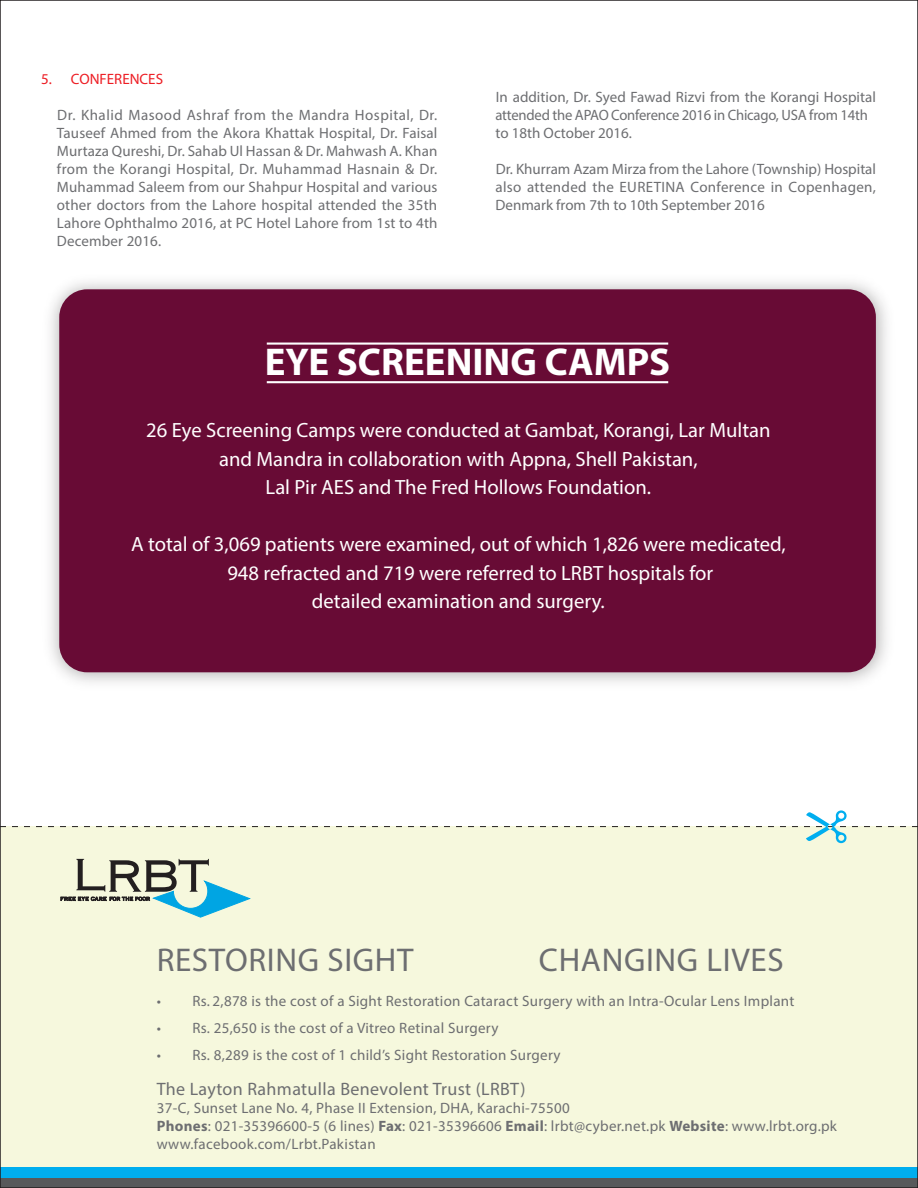
<style>
.page{position:relative;width:918px;height:1188px;background:#fff}
.page>*{position:absolute;margin:0;border:0;box-sizing:border-box;transform-origin:0 0}
.t1{font:700 38.85px "Myriad Pro";color:#fff}
.t2{font:33px "Myriad Pro";letter-spacing:.02em;color:#6d6e71}
.t3{font:20.7px/28.5px "Myriad Pro";color:#fff;text-align:center}
.t4{font:18px "Myriad Pro";letter-spacing:.02em;color:#6d6e71}
.t5{font:15px/18px "Myriad Pro";letter-spacing:.02em;color:#6d6e71;text-align:justify}
.t6{font:15px/18px "Myriad Pro";letter-spacing:-.005em;color:#6d6e71}
.t7{font:15px "Myriad Pro";color:#ed1d24}
.s1{font-weight:700}
</style>
<div class="page">
<div style="left:0;top:827px;width:918px;height:361px;background:#f6f8dd"></div>
<div style="left:0;top:1178px;width:918px;height:10px;background:#58595b"></div>
<div style="left:0;top:1168px;width:918px;height:10px;background:#00aeef"></div>
<svg style="left:3px;top:810px;width:912px;height:33px"></svg>
<svg style="left:60px;top:859px;width:191px;height:59px"></svg>
<img style="left:50px;top:282px;width:837px;height:401px">
<div style="left:59px;top:289px;width:817px;height:383px;background:#680b35;border-radius:28px"></div>
<hr style="left:267px;top:381px;width:401px;height:2px;background:#fff">
<hr style="left:267px;top:343px;width:401px;height:2px;background:#fff">
<p class="t7" style="left:41px;top:69px;width:123px">5. CONFERENCES</p>
<p class="t5" style="left:57px;top:105px;width:382px">Dr. Khalid Masood Ashraf from the Mandra Hospital, Dr.<br>Tauseef Ahmed from the Akora Khattak Hospital, Dr. Faisal Murtaza Qureshi, Dr. Sahab Ul Hassan &amp; Dr. Mahwash A. Khan from the Korangi Hospital, Dr. Muhammad Hasnain &amp; Dr.<br>Muhammad Saleem from our Shahpur Hospital and various other doctors from the Lahore hospital attended the 35th Lahore Ophthalmo 2016, at PC Hotel Lahore from 1st to 4th December 2016.</p>
<p class="t6" style="left:495px;top:87px;width:382px">In addition, Dr. Syed Fawad Rizvi from the Korangi Hospital attended the APAO Conference 2016 in Chicago, USA from 14th to 18th October 2016.</p>
<p class="t5" style="left:495px;top:159px;width:382px">Dr. Khurram Azam Mirza from the Lahore (Township) Hospital also attended the EURETINA Conference in Copenhagen, Denmark from 7th to 10th September 2016</p>
<h1 class="t1" style="left:265px;top:337px;width:407px">EYE SCREENING CAMPS</h1>
<h3 class="t3" style="left:146px;top:416px;width:626px">26 Eye Screening Camps were conducted at Gambat, Korangi, Lar Multan and Mandra in collaboration with Appna, Shell Pakistan,<br>Lal Pir AES and The Fred Hollows Foundation.</h3>
<h3 class="t3" style="left:131px;top:530px;width:656px">A total of 3,069 patients were examined, out of which 1,826 were medicated,</h3>
<h3 class="t3" style="left:227px;top:558px;width:487px">948 refracted and 719 were referred to LRBT hospitals for</h3>
<h3 class="t3" style="left:312px;top:587px;width:294px">detailed examination and surgery.</h3>
<h2 class="t2" style="left:157px;top:939px;width:258px">RESTORING SIGHT</h2>
<h2 class="t2" style="left:539px;top:939px;width:246px">CHANGING LIVES</h2>
<p class="t5" style="left:157px;top:992px;width:639px">• Rs. 2,878 is the cost of a Sight Restoration Cataract Surgery with an Intra-Ocular Lens Implant</p>
<p class="t5" style="left:157px;top:1019px;width:343px">• Rs. 25,650 is the cost of a Vitreo Retinal Surgery</p>
<p class="t5" style="left:157px;top:1046px;width:406px">• Rs. 8,289 is the cost of 1 child’s Sight Restoration Surgery</p>
<p class="t4" style="left:157px;top:1078px;width:370px">The Layton Rahmatulla Benevolent Trust (LRBT)</p>
<p class="t5" style="left:157px;top:1099px;width:682px;text-align:left">37-C, Sunset Lane No. 4, Phase II Extension, DHA, Karachi-75500<br><span class="s1">Phones</span>: 021-35396600-5 (6 lines) <span class="s1">Fax</span>: 021-35396606 <span class="s1">Email</span>: lrbt@cyber.net.pk <span class="s1">Website</span>: www.lrbt.org.pk www.facebook.com/Lrbt.Pakistan</p>
</div>
